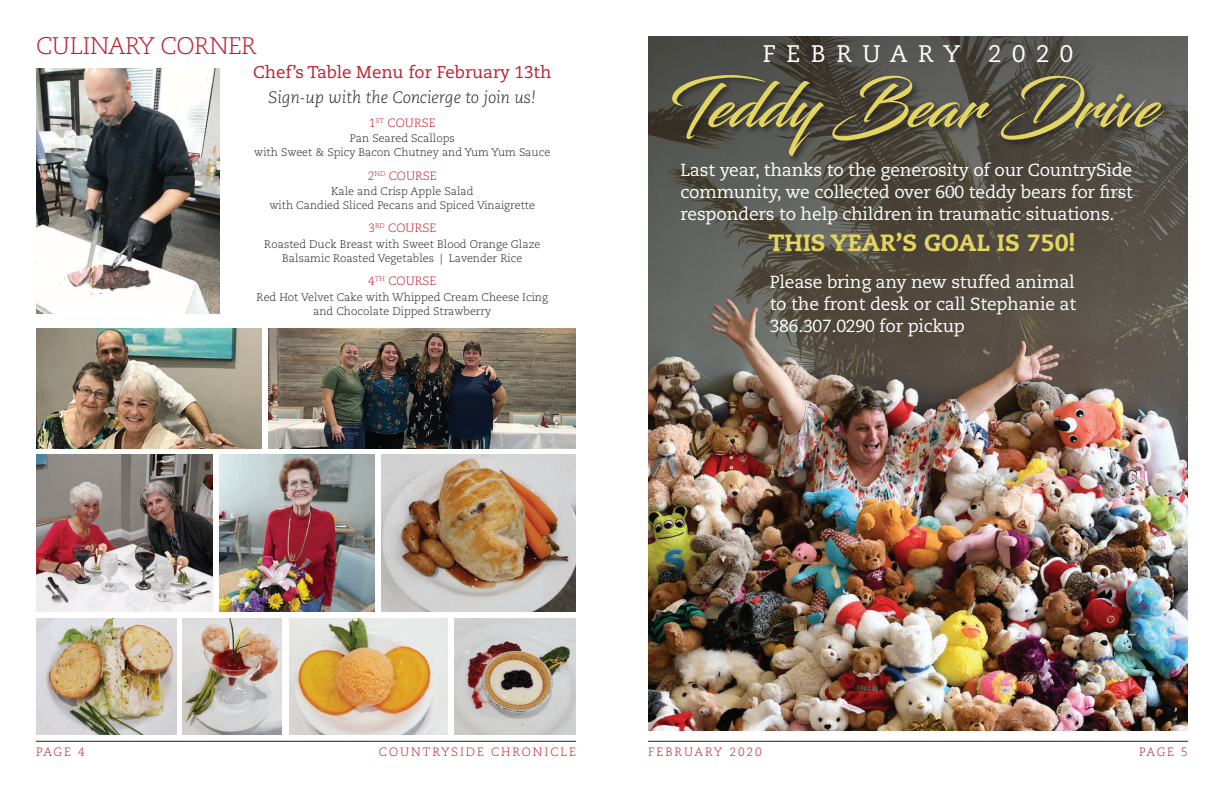
<style>
.page{position:relative;width:1224px;height:792px;background:#fff}
.page>*{position:absolute;margin:0;border:0;box-sizing:border-box;transform-origin:0 0}
.t1{font:62.4px "Blacksword";color:#e3d560}
.Shep_Red_Header{font:300 24px "Caecilia";letter-spacing:-.02em;color:#be1d2c}
.t2{font:24px "Caecilia";letter-spacing:.44em;color:#fff}
.t3{font:800 23.5px "Caecilia";color:#e3d560}
.t4{font:17.5px/22px "Caecilia";letter-spacing:-.01em;color:#fff;text-align:justify}
.Small_Head{font:17px "Caecilia";color:#be1d2c}
.Body_Text{font:italic 300 16.4px "Caecilia";color:#231f20}
.Chef_Table_Head{font:300 12px "Caecilia";letter-spacing:.13em;color:#be1d2c}
.Chef_Table_Head-2{font:300 12px "Caecilia";letter-spacing:.16em;color:#be1d2c}
.Chef_Table_Text_copy{font:300 11px/14px "Caecilia";color:#231f20;text-align:center}
</style>
<div class="page">
<img style="left:648px;top:366px;width:540px;height:365px">
<svg style="left:648px;top:36px;width:540px;height:330px;background:#58534b"></svg>
<img style="left:36px;top:68px;width:183px;height:246px">
<div style="left:670px;top:73px;width:502px;height:91px;background:#231f20;opacity:.75"></div>
<img style="left:219px;top:454px;width:155px;height:158px">
<img style="left:382px;top:454px;width:194px;height:158px">
<img style="left:36px;top:454px;width:177px;height:158px">
<img style="left:36px;top:328px;width:225px;height:121px">
<img style="left:269px;top:328px;width:307px;height:121px">
<img style="left:36px;top:618px;width:140px;height:117px">
<img style="left:183px;top:618px;width:99px;height:117px">
<img style="left:289px;top:618px;width:159px;height:117px">
<img style="left:454px;top:618px;width:122px;height:117px">
<hr style="left:648px;top:741px;width:540px;height:1px;background:#231f20">
<hr style="left:36px;top:741px;width:540px;height:1px;background:#231f20">
<p class="Shep_Red_Header" style="left:36px;top:32px;width:222px">CULINARY CORNER</p>
<p class="Small_Head" style="left:253px;top:62px;width:300px">Chef’s Table Menu for February 13th</p>
<p class="Body_Text" style="left:269px;top:88px;width:269px">Sign-up with the Concierge to join us!</p>
<p class="Chef_Table_Head" style="left:369px;top:116px;width:68px">1<sup>ST</sup> COURSE</p>
<p class="Chef_Table_Text_copy" style="left:254px;top:132px;width:298px">Pan Seared Scallops<br>with Sweet &amp; Spicy Bacon Chutney and Yum Yum Sauce</p>
<p class="Chef_Table_Head" style="left:368px;top:169px;width:70px">2<sup>ND</sup> COURSE</p>
<p class="Chef_Table_Text_copy" style="left:269px;top:184px;width:267px">Kale and Crisp Apple Salad<br>with Candied Sliced Pecans and Spiced Vinaigrette</p>
<p class="Chef_Table_Head" style="left:368px;top:222px;width:69px">3<sup>RD</sup> COURSE</p>
<p class="Chef_Table_Text_copy" style="left:264px;top:237px;width:278px">Roasted Duck Breast with Sweet Blood Orange Glaze<br>Balsamic Roasted Vegetables | Lavender Rice</p>
<p class="Chef_Table_Head" style="left:368px;top:275px;width:70px">4<sup>TH</sup> COURSE</p>
<p class="Chef_Table_Text_copy" style="left:257px;top:290px;width:293px">Red Hot Velvet Cake with Whipped Cream Cheese Icing and Chocolate Dipped Strawberry</p>
<p class="t2" style="left:763px;top:40px;width:312px">FEBRUARY 2020</p>
<p class="t1" style="left:669px;top:69px;width:491px">Teddy Bear Drive</p>
<p class="t4" style="left:680px;top:159px;width:454px">Last year, thanks to the generosity of our CountrySide community, we collected over 600 teddy bears for first responders to help children in traumatic situations.</p>
<p class="t3" style="left:768px;top:228px;width:309px">THIS YEAR’S GOAL IS 750!</p>
<p class="t4" style="left:770px;top:271px;width:308px">Please bring any new stuffed animal to the front desk or call Stephanie at 386.307.0290 for pickup</p>
<p class="Chef_Table_Head" style="left:36px;top:745px;width:50px">PAGE 4</p>
<p class="Chef_Table_Head-2" style="left:379px;top:745px;width:199px">COUNTRYSIDE CHRONICLE</p>
<p class="Chef_Table_Head-2" style="left:648px;top:745px;width:115px">FEBRUARY 2020</p>
<p class="Chef_Table_Head" style="left:1139px;top:745px;width:50px">PAGE 5</p>
</div>
